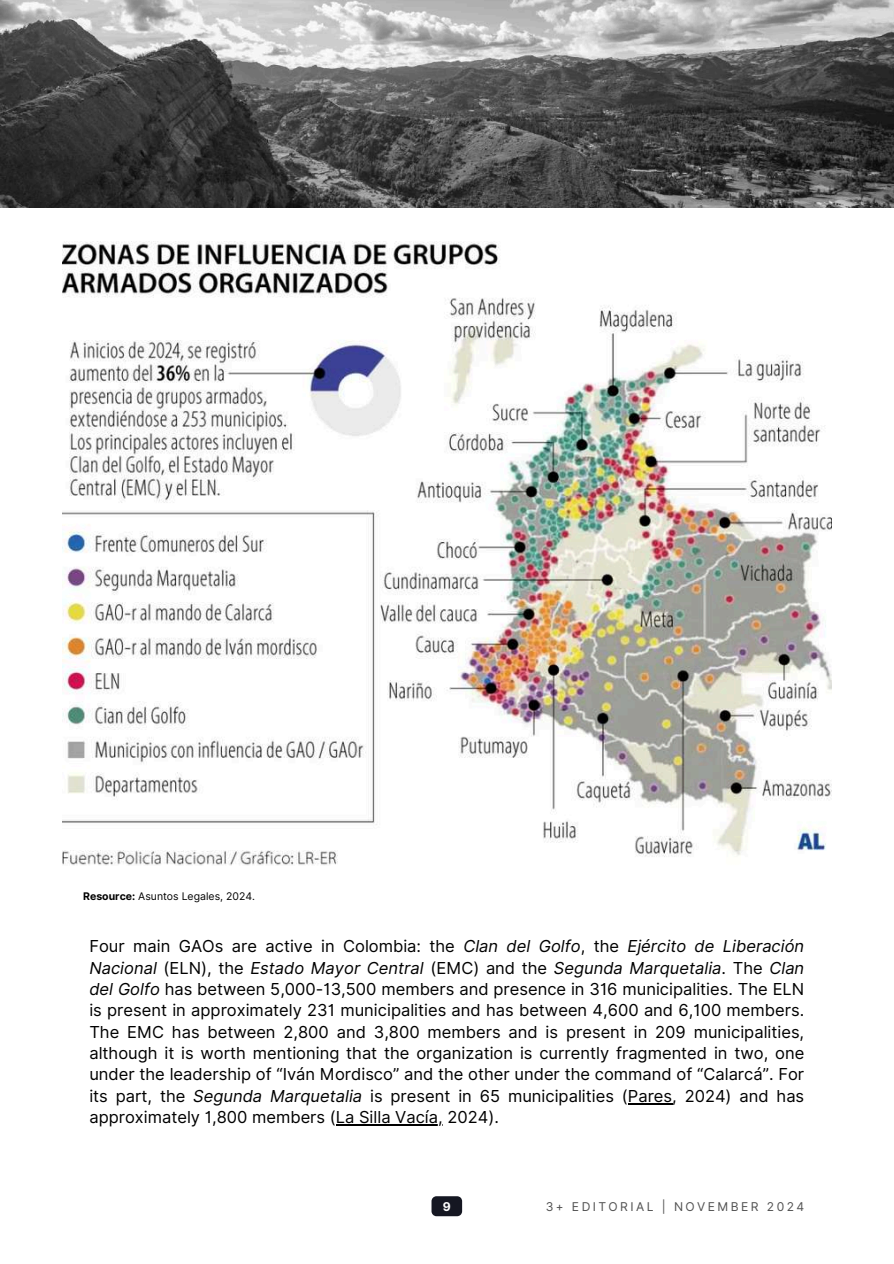
<style>
.page{position:relative;width:894px;height:1264px;background:#fff}
.page>*{position:absolute;margin:0;border:0;box-sizing:border-box;transform-origin:0 0}
.t1{font:16.5px/21.3px "Inter";color:#000;text-align:justify}
.t2{font:12.15px "Inter";letter-spacing:.2em;color:#515151}
.t3{font:700 12.15px "Inter";color:#fff}
.t4{font:10.5px "Inter";color:#000}
.s1{font-weight:700}
.s2{font-style:italic}
</style>
<div class="page">
<img style="left:62px;top:242px;width:768px;height:623px">
<svg style="left:431px;top:1196px;width:31px;height:20px"></svg>
<hr style="left:627px;top:1102px;width:45px;height:2px;background:#000">
<hr style="left:336px;top:1124px;width:106px;height:1px;background:#000">
<img style="left:0;top:0;width:893px;height:207px">
<p class="t4" style="left:83px;top:890px;width:173px"><span class="s1">Resource:</span> Asuntos Legales, 2024.</p>
<p class="t1" style="left:89px;top:935px;width:716px">Four main GAOs are active in Colombia: the <span class="s2">Clan del Golfo</span>, the <span class="s2">Ejército de Liberación Nacional</span> (ELN), the <span class="s2">Estado Mayor Central</span> (EMC) and the <span class="s2">Segunda Marquetalia</span>. The <span class="s2">Clan del Golfo</span> has between 5,000-13,500 members and presence in 316 municipalities. The ELN is present in approximately 231 municipalities and has between 4,600 and 6,100 members.<br>The EMC has between 2,800 and 3,800 members and is present in 209 municipalities, although it is worth mentioning that the organization is currently fragmented in two, one under the leadership of “Iván Mordisco” and the other under the command of “Calarcá”. For its part, the <span class="s2">Segunda Marquetalia</span> is present in 65 municipalities (Pares, 2024) and has approximately 1,800 members (La Silla Vacía, 2024).</p>
<p class="t3" style="left:442px;top:1199px;width:9px">9</p>
<p class="t2" style="left:545px;top:1199px;width:260px">3+ EDITORIAL | NOVEMBER 2024</p>
</div>
